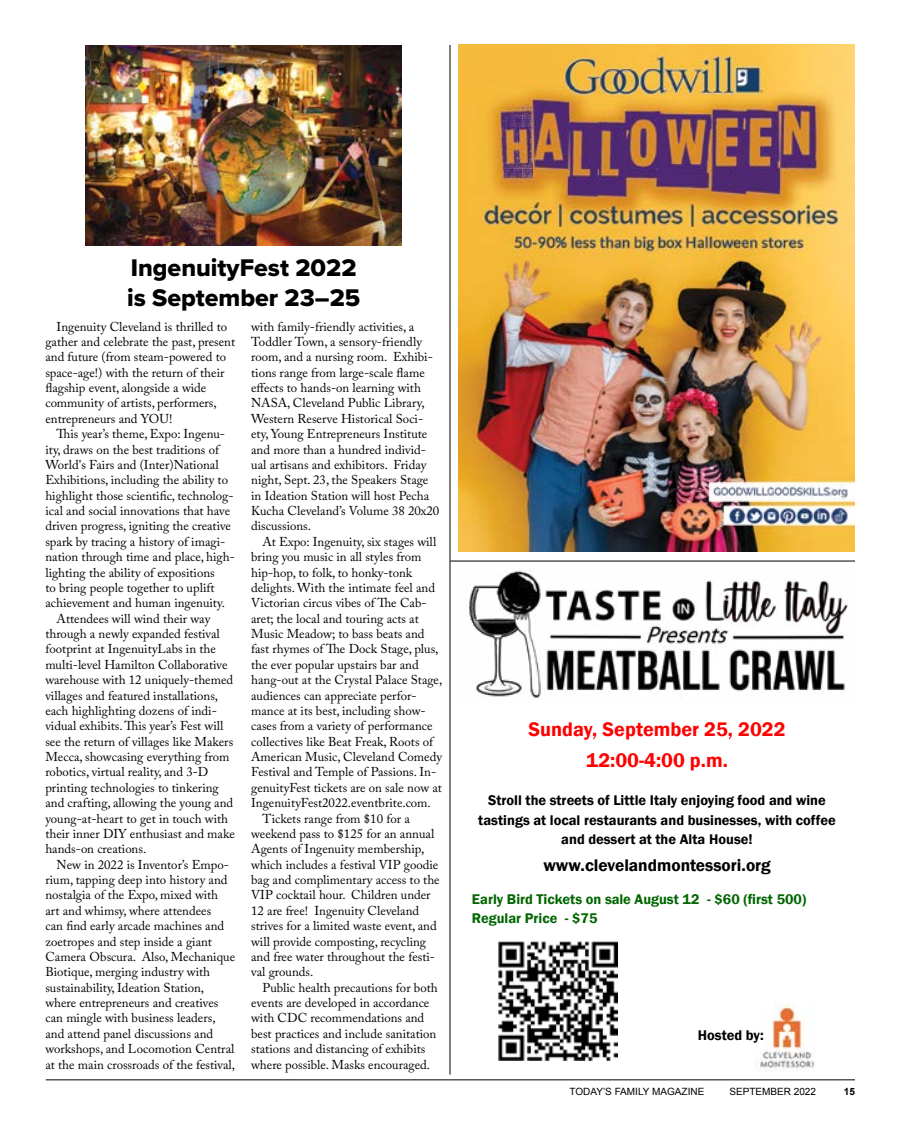
<style>
.page{position:relative;width:900px;height:1125px;background:#fff}
.page>*{position:absolute;margin:0;border:0;box-sizing:border-box;transform-origin:0 0}
.t1{font:25px/30px "Proxima Nova Extrabld";color:#000}
.t2{font:600 20.25px/31.6px "Franklin Gothic";color:#f00;text-align:center}
.t3{font:600 17.38px "Franklin Gothic";color:#000}
.t4{font:600 14.5px "Franklin Gothic";color:#000}
.t5{font:600 14.38px/19.5px "Franklin Gothic";color:#000;text-align:center}
.t6{font:600 14.38px/19.5px "Franklin Gothic";color:#060}
.t7{font:12.75px/15.4px "Adobe Caslon Pro";color:#000}
.t8{font:10px "Arial";color:#000}
.t9{font:700 10px "Arial";color:#000}
</style>
<div class="page">
<hr style="left:46px;top:1080px;width:809px;height:1px;background:#000">
<img style="left:469px;top:569px;width:379px;height:129px">
<img style="left:758px;top:1004px;width:57px;height:66px">
<img style="left:499px;top:941px;width:119px;height:119px">
<img style="left:86px;top:45px;width:316px;height:200px">
<img style="left:458px;top:45px;width:397px;height:507px">
<hr style="left:450px;top:45px;width:1px;height:1030px;background:#000">
<hr style="left:450px;top:561px;width:405px;height:1px;background:#000">
<h1 class="t1" style="left:127px;top:252px;width:235px">IngenuityFest 2022 is September 23–25</h1>
<p class="t7" style="left:45px;top:318px;width:191px;text-indent:11px">Ingenuity Cleveland is thrilled to gather and celebrate the past, present and future (from steam-powered to space-age!) with the return of their flagship event, alongside a wide community of artists, performers, entrepreneurs and YOU!</p>
<p class="t7" style="left:57px;top:426px;width:170px">This year’s theme, Expo: Ingenu-</p>
<p class="t7" style="left:45px;top:441px;width:175px">ity, draws on the best traditions of</p>
<p class="t7" style="left:45px;top:457px;width:175px">World's Fairs and (Inter)National</p>
<p class="t7" style="left:45px;top:472px;width:184px">Exhibitions, including the ability to</p>
<p class="t7" style="left:45px;top:488px;width:190px">highlight those scientific, technolog-</p>
<p class="t7" style="left:45px;top:503px;width:186px">ical and social innovations that have</p>
<p class="t7" style="left:45px;top:518px;width:187px">driven progress, igniting the creative</p>
<p class="t7" style="left:45px;top:534px;width:181px">spark by tracing a history of imagi-</p>
<p class="t7" style="left:45px;top:549px;width:191px">nation through time and place, high-</p>
<p class="t7" style="left:45px;top:564px;width:171px">lighting the ability of expositions</p>
<p class="t7" style="left:45px;top:580px;width:171px">to bring people together to uplift</p>
<p class="t7" style="left:45px;top:595px;width:181px">achievement and human ingenuity.</p>
<p class="t7" style="left:57px;top:611px;width:155px">Attendees will wind their way</p>
<p class="t7" style="left:45px;top:626px;width:176px">through a newly expanded festival</p>
<p class="t7" style="left:45px;top:641px;width:172px">footprint at IngenuityLabs in the</p>
<p class="t7" style="left:45px;top:657px;width:184px">multi-level Hamilton Collaborative</p>
<p class="t7" style="left:45px;top:672px;width:189px">warehouse with 12 uniquely-themed</p>
<p class="t7" style="left:45px;top:687px;width:174px">villages and featured installations,</p>
<p class="t7" style="left:45px;top:703px;width:173px">each highlighting dozens of indi-</p>
<p class="t7" style="left:45px;top:718px;width:180px">vidual exhibits. This year’s Fest will</p>
<p class="t7" style="left:45px;top:734px;width:189px">see the return of villages like Makers</p>
<p class="t7" style="left:45px;top:749px;width:185px">Mecca, showcasing everything from</p>
<p class="t7" style="left:45px;top:764px;width:164px">robotics, virtual reality, and 3-D</p>
<p class="t7" style="left:45px;top:780px;width:175px">printing technologies to tinkering</p>
<p class="t7" style="left:45px;top:795px;width:189px">and crafting, allowing the young and</p>
<p class="t7" style="left:45px;top:810px;width:184px">young-at-heart to get in touch with</p>
<p class="t7" style="left:45px;top:826px;width:191px">their inner DIY enthusiast and make</p>
<p class="t7" style="left:45px;top:841px;width:102px">hands-on creations.</p>
<p class="t7" style="left:57px;top:857px;width:174px">New in 2022 is Inventor’s Empo-</p>
<p class="t7" style="left:45px;top:872px;width:184px">rium, tapping deep into history and</p>
<p class="t7" style="left:45px;top:887px;width:174px">nostalgia of the Expo, mixed with</p>
<p class="t7" style="left:45px;top:903px;width:167px">art and whimsy, where attendees</p>
<p class="t7" style="left:45px;top:918px;width:180px">can find early arcade machines and</p>
<p class="t7" style="left:45px;top:933px;width:168px">zoetropes and step inside a giant</p>
<p class="t7" style="left:45px;top:949px;width:191px">Camera Obscura. Also, Mechanique</p>
<p class="t7" style="left:45px;top:964px;width:166px">Biotique, merging industry with</p>
<p class="t7" style="left:45px;top:980px;width:160px">sustainability, Ideation Station,</p>
<p class="t7" style="left:45px;top:995px;width:175px">where entrepreneurs and creatives</p>
<p class="t7" style="left:45px;top:1010px;width:172px">can mingle with business leaders,</p>
<p class="t7" style="left:45px;top:1026px;width:169px">and attend panel discussions and</p>
<p class="t7" style="left:45px;top:1041px;width:191px">workshops, and Locomotion Central</p>
<p class="t7" style="left:45px;top:1056px;width:191px">at the main crossroads of the festival,</p>
<p class="t7" style="left:251px;top:318px;width:190px">with family-friendly activities, a Toddler Town, a sensory-friendly room, and a nursing room. Exhibi&shy;tions range from large-scale flame effects to hands-on learning with NASA, Cleveland Public Library, Western Reserve Historical Soci&shy;ety, Young Entrepreneurs Institute and more than a hundred individ&shy;ual artisans and exhibitors. Friday night, Sept. 23, the Speakers Stage in Ideation Station will host Pecha Kucha Cleveland’s Volume 38 20x20 discussions.</p>
<p class="t7" style="left:262px;top:534px;width:175px">At Expo: Ingenuity, six stages will</p>
<p class="t7" style="left:251px;top:549px;width:172px">bring you music in all styles from</p>
<p class="t7" style="left:251px;top:564px;width:163px">hip-hop, to folk, to honky-tonk</p>
<p class="t7" style="left:251px;top:580px;width:185px">delights. With the intimate feel and</p>
<p class="t7" style="left:251px;top:595px;width:177px">Victorian circus vibes of The Cab-</p>
<p class="t7" style="left:251px;top:611px;width:169px">aret; the local and touring acts at</p>
<p class="t7" style="left:251px;top:626px;width:175px">Music Meadow; to bass beats and</p>
<p class="t7" style="left:251px;top:641px;width:189px">fast rhymes of The Dock Stage, plus,</p>
<p class="t7" style="left:251px;top:657px;width:169px">the ever popular upstairs bar and</p>
<p class="t7" style="left:251px;top:672px;width:193px">hang-out at the Crystal Palace Stage,</p>
<p class="t7" style="left:251px;top:687px;width:167px">audiences can appreciate perfor-</p>
<p class="t7" style="left:251px;top:703px;width:176px">mance at its best, including show-</p>
<p class="t7" style="left:251px;top:718px;width:183px">cases from a variety of performance</p>
<p class="t7" style="left:251px;top:734px;width:184px">collectives like Beat Freak, Roots of</p>
<p class="t7" style="left:251px;top:749px;width:192px">American Music, Cleveland Comedy</p>
<p class="t7" style="left:251px;top:764px;width:187px">Festival and Temple of Passions. In-</p>
<p class="t7" style="left:251px;top:780px;width:192px">genuityFest tickets are on sale now at</p>
<p class="t7" style="left:251px;top:795px;width:181px">IngenuityFest2022.eventbrite.com.</p>
<p class="t7" style="left:262px;top:810px;width:149px">Tickets range from $10 for a</p>
<p class="t7" style="left:251px;top:826px;width:185px">weekend pass to $125 for an annual</p>
<p class="t7" style="left:251px;top:841px;width:175px">Agents of Ingenuity membership,</p>
<p class="t7" style="left:251px;top:857px;width:189px">which includes a festival VIP goodie</p>
<p class="t7" style="left:251px;top:872px;width:190px">bag and complimentary access to the</p>
<p class="t7" style="left:251px;top:887px;width:181px">VIP cocktail hour. Children under</p>
<p class="t7" style="left:251px;top:903px;width:169px">12 are free! Ingenuity Cleveland</p>
<p class="t7" style="left:251px;top:918px;width:187px">strives for a limited waste event, and</p>
<p class="t7" style="left:251px;top:933px;width:177px">will provide composting, recycling</p>
<p class="t7" style="left:251px;top:949px;width:185px">and free water throughout the festi-</p>
<p class="t7" style="left:251px;top:964px;width:64px">val grounds.</p>
<p class="t7" style="left:262px;top:980px;width:177px">Public health precautions for both</p>
<p class="t7" style="left:251px;top:995px;width:180px">events are developed in accordance</p>
<p class="t7" style="left:251px;top:1010px;width:175px">with CDC recommendations and</p>
<p class="t7" style="left:251px;top:1026px;width:187px">best practices and include sanitation</p>
<p class="t7" style="left:251px;top:1041px;width:176px">stations and distancing of exhibits</p>
<p class="t7" style="left:251px;top:1056px;width:180px">where possible. Masks encouraged.</p>
<h2 class="t2" style="left:529px;top:713px;width:259px">Sunday, September 25, 2022<br>12:00-4:00 p.m.</h2>
<p class="t4" style="left:488px;top:792px;width:339px">Stroll the streets of Little It ly enjoying food and wine</p>
<p class="t5" style="left:478px;top:810px;width:359px">tastings at local restau an s and businesses, with coffee and dessert at the Alta House!</p>
<h3 class="t3" style="left:543px;top:854px;width:229px">www.clevelandmontessori.org</h3>
<h2 class="t2" style="left:586px;top:726px;width:143px">12:00-4:00 p.m.</h2>
<p class="t5" style="left:478px;top:792px;width:359px">tastings at local restaurants and businesses, with coffee and dessert at the Alta House!</p>
<h3 class="t3" style="left:543px;top:836px;width:229px">www.clevelandmontessori.org</h3>
<p class="t6" style="left:472px;top:890px;width:336px">Early Bird Tickets on sale August 12 - $60 (first 500)<br>Regular Price - $75</p>
<p class="t5" style="left:698px;top:1026px;width:67px">Hosted by:</p>
<p class="t8" style="left:570px;top:1085px;width:136px">TODAY’S FAMILY MAGAZINE</p>
<p class="t8" style="left:729px;top:1085px;width:88px">SEPTEMBER 2022</p>
<p class="t9" style="left:844px;top:1085px;width:13px">15</p>
</div>
